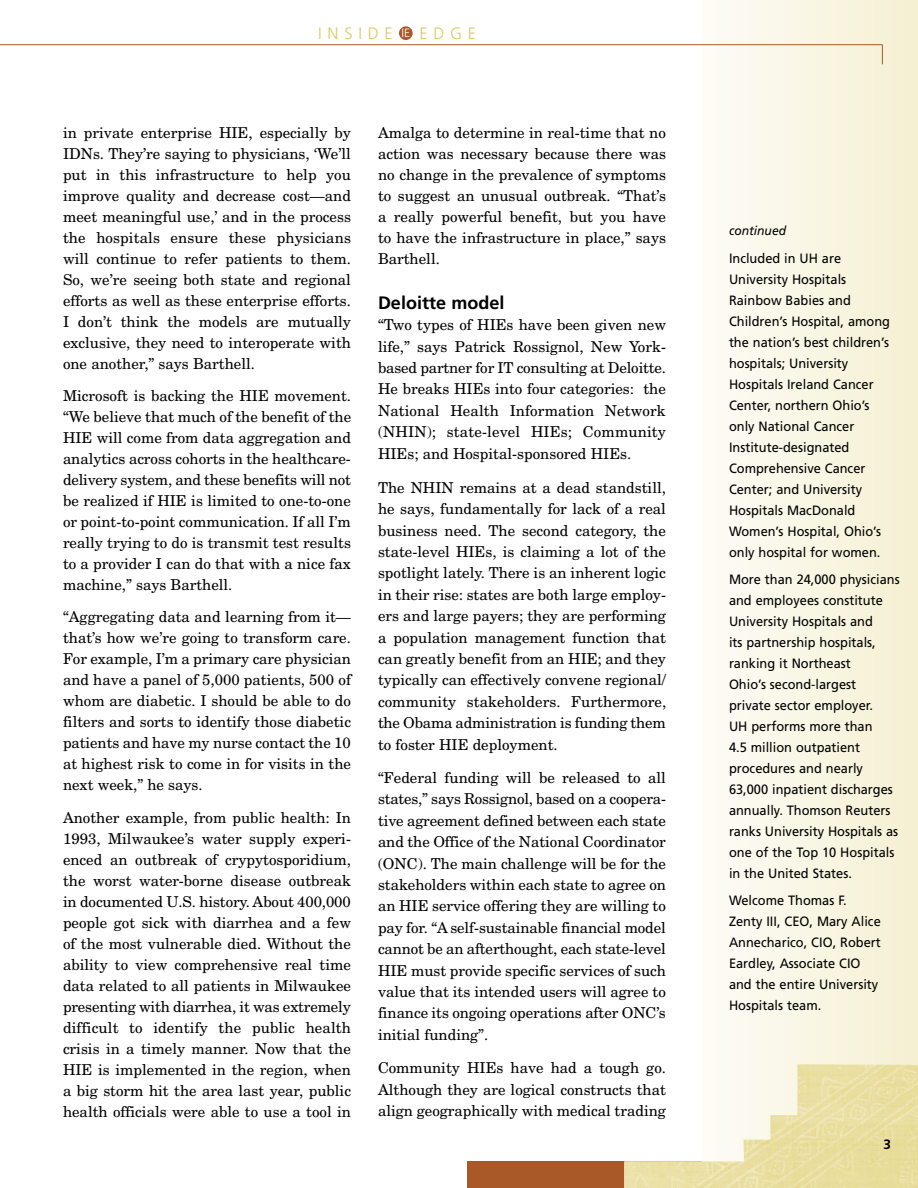
<style>
.page{position:relative;width:918px;height:1188px;background:#fff}
.page>*{position:absolute;margin:0;border:0;box-sizing:border-box;transform-origin:0 0}
.t1{font:700 18px "Frutiger";color:#000}
.t2{font:300 16.5px "Frutiger";letter-spacing:.35em;color:#dbc95f}
.t3{font:15px/21px "New Century Schlbk";color:#000;text-align:justify}
.t4{font:13.5px/21px "Frutiger";color:#000;scale:.95 1}
.t5{font:700 13.5px "Frutiger";color:#000}
.t6{font:italic 12.75px "Frutiger";color:#000;scale:.95 1}
.t7{font:300 12px "Frutiger";color:#fff}
</style>
<div class="page">
<div style="left:468px;top:1161px;width:269px;height:27px;background:#a95827"></div>
<div style="left:702px;top:0;width:216px;height:1188px;background:linear-gradient(to right,#fdfcf7,#f5f0d2)"></div>
<img style="left:624px;top:1064px;width:294px;height:124px">
<svg style="left:882px;top:44px;width:1px;height:20px"></svg>
<hr style="left:0;top:44px;width:882px;height:1px;background:#a95827">
<div style="left:399px;top:26px;width:14px;height:14px;background:#a95827;border-radius:50%"></div>
<p class="t2" style="left:318px;top:24px;width:52px">INSIDE</p>
<p class="t2" style="left:419px;top:24px;width:58px">EDGE</p>
<p class="t7" style="left:401px;top:26px;width:8px">IE</p>
<p class="t3" style="left:63px;top:122px;width:290px">in private enterprise HIE, especially by IDNs. They’re saying to physicians, ‘We’ll put in this infrastructure to help you improve quality and decrease cost—and meet meaningful use,’ and in the process the hospitals ensure these physicians will continue to refer patients to them.<br>So, we’re seeing both state and regional efforts as well as these enterprise efforts.<br>I don’t think the models are mutually exclusive, they need to interoperate with one another,” says Barthell.</p>
<p class="t3" style="left:63px;top:385px;width:290px">Microsoft is backing the HIE movement. “We believe that much of the benefit of the HIE will come from data aggregation and analytics across cohorts in the healthcare&shy;delivery system, and these benefits will not be realized if HIE is limited to one-to-one or point-to-point communication. If all I’m really trying to do is transmit test results to a provider I can do that with a nice fax machine,” says Barthell.</p>
<p class="t3" style="left:63px;top:606px;width:290px">“Aggregating data and learning from it— that’s how we’re going to transform care.<br>For example, I’m a primary care physician and have a panel of 5,000 patients, 500 of whom are diabetic. I should be able to do filters and sorts to identify those diabetic patients and have my nurse contact the 10 at highest risk to come in for visits in the next week,” he says.</p>
<p class="t3" style="left:63px;top:806px;width:290px">Another example, from public health: In 1993, Milwaukee’s water supply experi&shy;enced an outbreak of crypytosporidium, the worst water-borne disease outbreak in documented U.S. history. About 400,000 people got sick with diarrhea and a few of the most vulnerable died. Without the ability to view comprehensive real time data related to all patients in Milwaukee presenting with diarrhea, it was extremely difficult to identify the public health crisis in a timely manner. Now that the HIE is implemented in the region, when a big storm hit the area last year, public health officials were able to use a tool in</p>
<p class="t3" style="left:378px;top:122px;width:290px">Amalga to determine in real-time that no action was necessary because there was no change in the prevalence of symptoms to suggest an unusual outbreak. “That’s a really powerful benefit, but you have to have the infrastructure in place,” says Barthell.</p>
<p class="t1" style="left:378px;top:292px;width:128px">Deloitte model</p>
<p class="t3" style="left:378px;top:314px;width:290px;line-height:21.5px">“Two types of HIEs have been given new life,” says Patrick Rossignol, New York&shy;based partner for IT consulting at Deloitte.<br>He breaks HIEs into four categories: the National Health Information Network (NHIN); state-level HIEs; Community HIEs; and Hospital-sponsored HIEs.</p>
<p class="t3" style="left:378px;top:476px;width:290px;line-height:21.5px">The NHIN remains at a dead standstill, he says, fundamentally for lack of a real business need. The second category, the state-level HIEs, is claiming a lot of the spotlight lately. There is an inherent logic in their rise: states are both large employ&shy;ers and large payers; they are performing a population management function that can greatly benefit from an HIE; and they typically can effectively convene regional/ community stakeholders. Furthermore, the Obama administration is funding them to foster HIE deployment.</p>
<p class="t3" style="left:378px;top:767px;width:290px;line-height:21.5px">“Federal funding will be released to all states,” says Rossignol, based on a coopera&shy;tive agreement defined between each state and the Office of the National Coordinator (ONC). The main challenge will be for the stakeholders within each state to agree on an HIE service offering they are willing to pay for. “A self-sustainable financial model cannot be an afterthought, each state-level HIE must provide specific services of such value that its intended users will agree to finance its ongoing operations after ONC’s initial funding”.</p>
<p class="t3" style="left:378px;top:1057px;width:290px;line-height:21.5px">Community HIEs have had a tough go.<br>Although they are logical constructs that align geographically with medical trading</p>
<p class="t6" style="left:729px;top:223px;width:62px">continued</p>
<p class="t4" style="left:729px;top:247px;width:171px">Included in UH are<br>University Hospitals<br>Rainbow Babies and<br>Children’s Hospital, among the nation’s best children’s hospitals; University<br>Hospitals Ireland Cancer<br>Center, northern Ohio’s only National Cancer<br>Institute-designated<br>Comprehensive Cancer<br>Center; and University<br>Hospitals MacDonald<br>Women’s Hospital, Ohio’s only hospital for women.</p>
<p class="t4" style="left:729px;top:569px;width:181px">More than 24,000 physicians and employees constitute<br>University Hospitals and<br>its partnership hospitals, ranking it Northeast<br>Ohio’s second-largest private sector employer.<br>UH performs more than<br>4.5 million outpatient procedures and nearly<br>63,000 inpatient discharges annually. Thomson Reuters ranks University Hospitals as one of the Top 10 Hospitals in the United States.</p>
<p class="t4" style="left:729px;top:890px;width:161px">Welcome Thomas F.<br>Zenty III, CEO, Mary Alice<br>Annecharico, CIO, Robert<br>Eardley, Associate CIO and the entire University<br>Hospitals team.</p>
<p class="t5" style="left:883px;top:1136px;width:9px">3</p>
</div>
